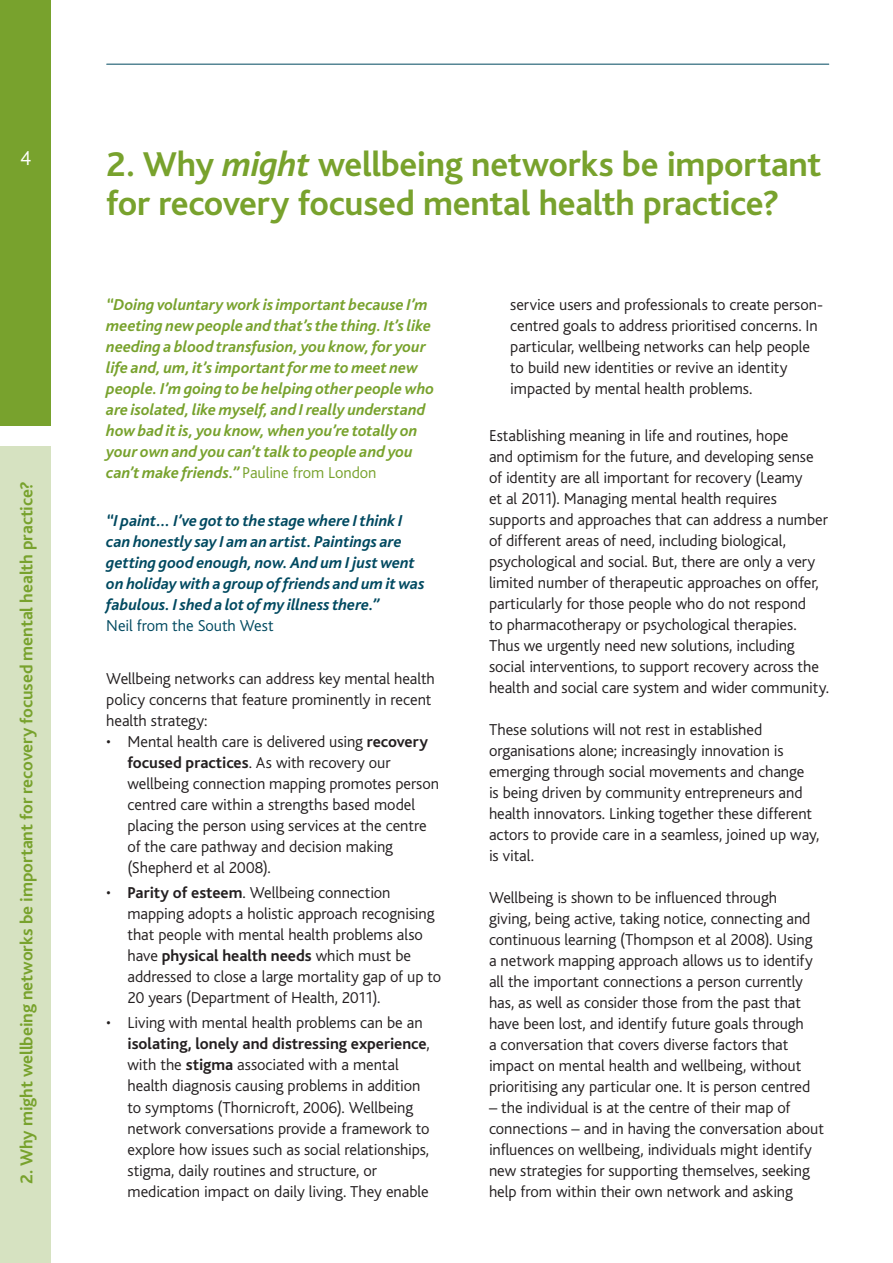
<style>
.page{position:relative;width:893px;height:1263px;background:#fff}
.page>*{position:absolute;margin:0;border:0;box-sizing:border-box;transform-origin:0 0}
.t1{font:700 36px/39px "Bliss Icelandic";letter-spacing:-.01em;color:#78a22d}
.t2{font:300 21px "Bliss Icelandic";color:#fff}
.t3{font:700 18px "Bliss Icelandic";letter-spacing:-.005em;color:#78a22d}
.t4{font:300 16.5px/21px "Bliss Icelandic";letter-spacing:-.005em;color:#231f20}
.t5{font:italic 700 16.5px/21px "Bliss Icelandic";letter-spacing:-.005em;color:#78a22d}
.t6{font:italic 700 16.5px/21px "Bliss Icelandic";color:#004960}
.t7{font:300 16.5px "Bliss Icelandic";letter-spacing:-.005em;color:#004960}
.s1{font-style:italic}
.s2{font-weight:300;font-style:normal}
.s3{font-weight:700}
</style>
<div class="page">
<div style="left:0;top:0;width:51px;height:425px;background:#78a22d"></div>
<div style="left:0;top:446px;width:51px;height:817px;background:#d6e2c1"></div>
<hr style="left:107px;top:64px;width:722px;height:1px;background:#004960">
<p class="t2" style="left:20px;top:147px;width:12px">4</p>
<p class="t3" style="left:17px;top:1184px;width:704px;rotate:-90deg">2. Why might wellbeing networks be important for recovery focused mental health practice?</p>
<h1 class="t1" style="left:106px;top:146px;width:717px">2. Why <span class="s1">might</span> wellbeing networks be important for recovery focused mental health practice?</h1>
<p class="t5" style="left:106px;top:295px;width:329px">“Doing voluntary work is important because I’m meeting new people and that’s the thing. It’s like needing a blood transfusion, you know, for your life and, um, it’s important for me to meet new people. I’m going to be helping other people who are isolated, like myself, and I really understand how bad it is, you know, when you’re totally on your own and you can’t talk to people and you can’t make friends.” <span class="s2">Pauline from London</span></p>
<p class="t6" style="left:106px;top:511px;width:320px">“I paint… I’ve got to the stage where I think I can honestly say I am an artist. Paintings are getting good enough, now. And um I just went on holiday with a group of friends and um it was fabulous. I shed a lot of my illness there.”</p>
<p class="t7" style="left:106px;top:617px;width:169px">Neil from the South West</p>
<p class="t4" style="left:106px;top:668px;width:330px">Wellbeing networks can address key mental health policy concerns that feature prominently in recent health strategy:</p>
<p class="t4" style="left:128px;top:731px;width:313px;text-indent:-21px">• Mental health care is delivered using <span class="s3">recovery focused practices</span>. As with recovery our wellbeing connection mapping promotes person centred care within a strengths based model placing the person using services at the centre of the care pathway and decision making (Shepherd et al 2008).</p>
<p class="t4" style="left:128px;top:882px;width:315px;text-indent:-21px">• <span class="s3">Parity of esteem</span>. Wellbeing connection mapping adopts a holistic approach recognising that people with mental health problems also have <span class="s3">physical health needs</span> which must be addressed to close a large mortality gap of up to 20 years (Department of Health, 2011).</p>
<p class="t4" style="left:128px;top:1013px;width:304px;text-indent:-21px">• Living with mental health problems can be an <span class="s3">isolating, lonely and distressing experience</span>, with the <span class="s3">stigma</span> associated with a mental health diagnosis causing problems in addition to symptoms (Thornicroft, 2006). Wellbeing network conversations provide a framework to explore how issues such as social relationships, stigma, daily routines and structure, or medication impact on daily living. They enable</p>
<p class="t4" style="left:510px;top:295px;width:314px">service users and professionals to create person&shy;centred goals to address prioritised concerns. In particular, wellbeing networks can help people to build new identities or revive an identity impacted by mental health problems.</p>
<p class="t4" style="left:489px;top:425px;width:342px">Establishing meaning in life and routines, hope<br>and optimism for the future, and developing sense of identity are all important for recovery (Leamy<br>et al 2011). Managing mental health requires supports and approaches that can address a number of different areas of need, including biological, psychological and social. But, there are only a very limited number of therapeutic approaches on offer, particularly for those people who do not respond<br>to pharmacotherapy or psychological therapies.<br>Thus we urgently need new solutions, including social interventions, to support recovery across the health and social care system and wider community.</p>
<p class="t4" style="left:489px;top:719px;width:332px">These solutions will not rest in established organisations alone; increasingly innovation is emerging through social movements and change<br>is being driven by community entrepreneurs and health innovators. Linking together these different actors to provide care in a seamless, joined up way, is vital.</p>
<p class="t4" style="left:489px;top:887px;width:325px">Wellbeing is shown to be influenced through giving, being active, taking notice, connecting and continuous learning (Thompson et al 2008). Using a network mapping approach allows us to identify all the important connections a person currently has, as well as consider those from the past that have been lost, and identify future goals through a conversation that covers diverse factors that impact on mental health and wellbeing, without prioritising any particular one. It is person centred</p>
<p class="t4" style="left:489px;top:1097px;width:337px">– the individual is at the centre of their map of connections – and in having the conversation about influences on wellbeing, individuals might identify new strategies for supporting themselves, seeking help from within their own network and asking</p>
</div>
